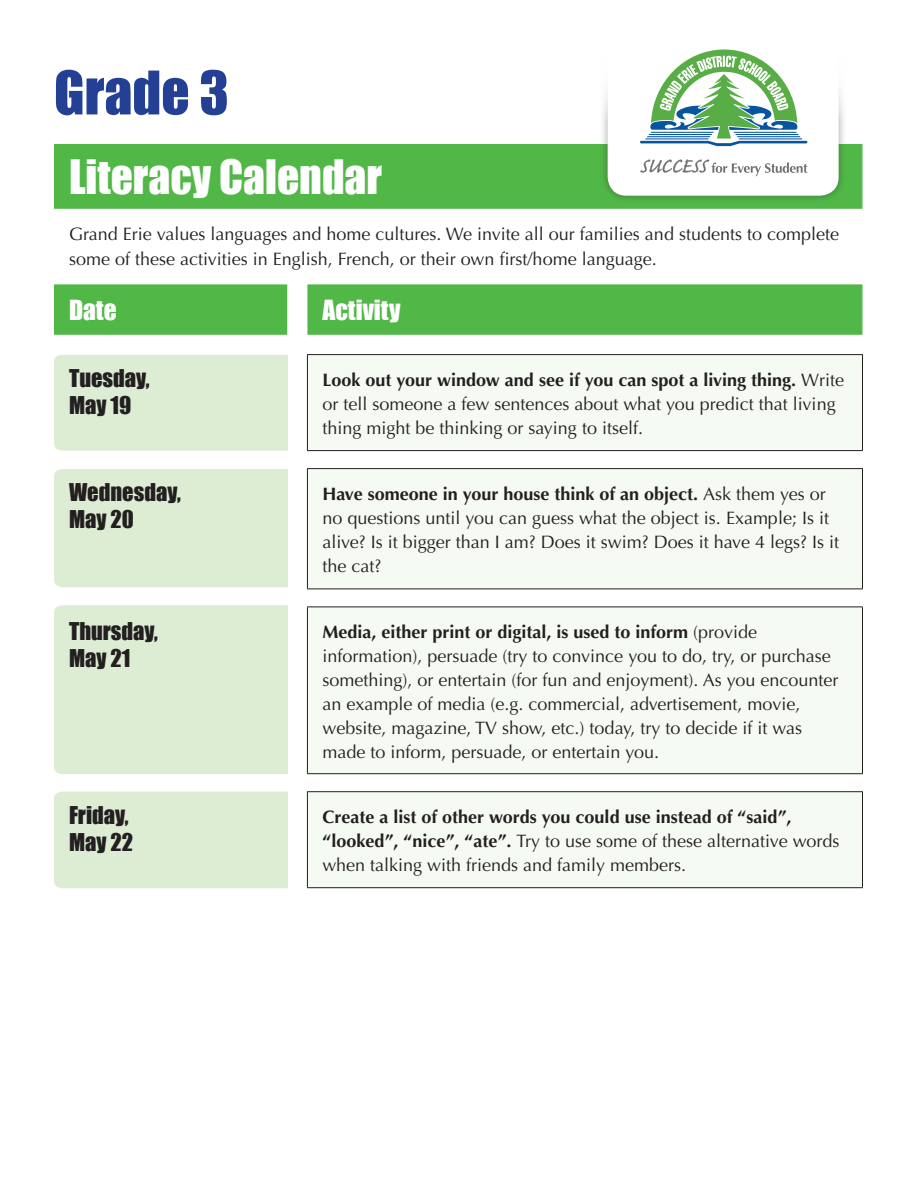
<style>
.page{position:relative;width:918px;height:1188px;background:#fff}
.page>*{position:absolute;margin:0;border:0;box-sizing:border-box;transform-origin:0 0}
.t1{font:55.5px "Impact";color:#234094}
.t2{font:43.5px "Impact";color:#fff}
.t3{font:25.5px "Impact";color:#fff}
.t4{font:22.5px/27px "Impact";color:#231f20}
.t5{font:18px/24px "Optima";color:#231f20}
.s1{font-weight:700}
</style>
<div class="page">
<div style="left:54px;top:355px;width:234px;height:96px;background:#dcedd4"></div>
<div style="left:54px;top:469px;width:234px;height:118px;background:#dcedd4"></div>
<div style="left:54px;top:605px;width:234px;height:169px;background:#dcedd4"></div>
<div style="left:54px;top:792px;width:234px;height:96px;background:#dcedd4"></div>
<svg style="left:54px;top:144px;width:808px;height:191px;fill:#51b848"></svg>
<svg style="left:307px;top:355px;width:555px;height:532px;fill:#f5faf2"></svg>
<hr style="left:307px;top:468px;width:556px;height:1px;background:#231f20">
<hr style="left:307px;top:469px;width:1px;height:120px;background:#231f20">
<hr style="left:862px;top:469px;width:1px;height:120px;background:#231f20">
<hr style="left:307px;top:589px;width:556px;height:1px;background:#231f20">
<hr style="left:307px;top:607px;width:556px;height:1px;background:#231f20">
<hr style="left:307px;top:607px;width:1px;height:166px;background:#231f20">
<hr style="left:862px;top:607px;width:1px;height:166px;background:#231f20">
<hr style="left:307px;top:773px;width:556px;height:1px;background:#231f20">
<hr style="left:307px;top:791px;width:556px;height:1px;background:#231f20">
<hr style="left:307px;top:792px;width:1px;height:95px;background:#231f20">
<hr style="left:862px;top:792px;width:1px;height:95px;background:#231f20">
<hr style="left:307px;top:887px;width:556px;height:1px;background:#231f20">
<hr style="left:307px;top:354px;width:556px;height:1px;background:#231f20">
<hr style="left:307px;top:355px;width:1px;height:95px;background:#231f20">
<hr style="left:862px;top:355px;width:1px;height:95px;background:#231f20">
<hr style="left:307px;top:450px;width:556px;height:1px;background:#231f20">
<div style="left:599px;top:0;width:248px;height:204px;background:#231f20;opacity:.4"></div>
<svg style="left:608px;top:122px;width:231px;height:74px"></svg>
<div style="left:586px;top:0;width:272px;height:122px;background:#fff"></div>
<svg style="left:640px;top:50px;width:167px;height:96px"></svg>
<svg style="left:640px;top:159px;width:167px;height:17px"></svg>
<h1 class="t1" style="left:54px;top:50px;width:176px">Grade 3</h1>
<h2 class="t2" style="left:69px;top:143px;width:315px">Literacy Calendar</h2>
<p class="t5" style="left:69px;top:222px;width:772px;line-height:24.6px">Grand Erie values languages and home cultures. We invite all our families and students to complete some of these activities in English, French, or their own first/home language.</p>
<h3 class="t3" style="left:69px;top:290px;width:49px">Date</h3>
<h3 class="t3" style="left:322px;top:290px;width:80px">Activity</h3>
<p class="t4" style="left:69px;top:364px;width:82px">Tuesday,<br>May 19</p>
<p class="t5" style="left:322px;top:368px;width:523px"><span class="s1">Look out your window and see if you can spot a living thing.</span> Write or tell someone a few sentences about what you predict that living thing might be thinking or saying to itself.</p>
<p class="t4" style="left:69px;top:478px;width:113px">Wednesday,<br>May 20</p>
<p class="t5" style="left:322px;top:482px;width:518px"><span class="s1">Have someone in your house think of an object.</span> Ask them yes or no questions until you can guess what the object is. Example; Is it alive? Is it bigger than I am? Does it swim? Does it have 4 legs? Is it the cat?</p>
<p class="t4" style="left:69px;top:617px;width:91px">Thursday,<br>May 21</p>
<p class="t5" style="left:322px;top:621px;width:518px"><span class="s1">Media, either print or digital, is used to inform</span> (provide information), persuade (try to convince you to do, try, or purchase something), or entertain (for fun and enjoyment). As you encounter an example of media (e.g. commercial, advertisement, movie, website, magazine, TV show, etc.) today, try to decide if it was made to inform, persuade, or entertain you.</p>
<p class="t4" style="left:69px;top:802px;width:66px">Friday,<br>May 22</p>
<p class="t5" style="left:322px;top:805px;width:519px"><span class="s1">Create a list of other words you could use instead of “said”, “looked”, “nice”, “ate”.</span> Try to use some of these alternative words when talking with friends and family members.</p>
</div>
